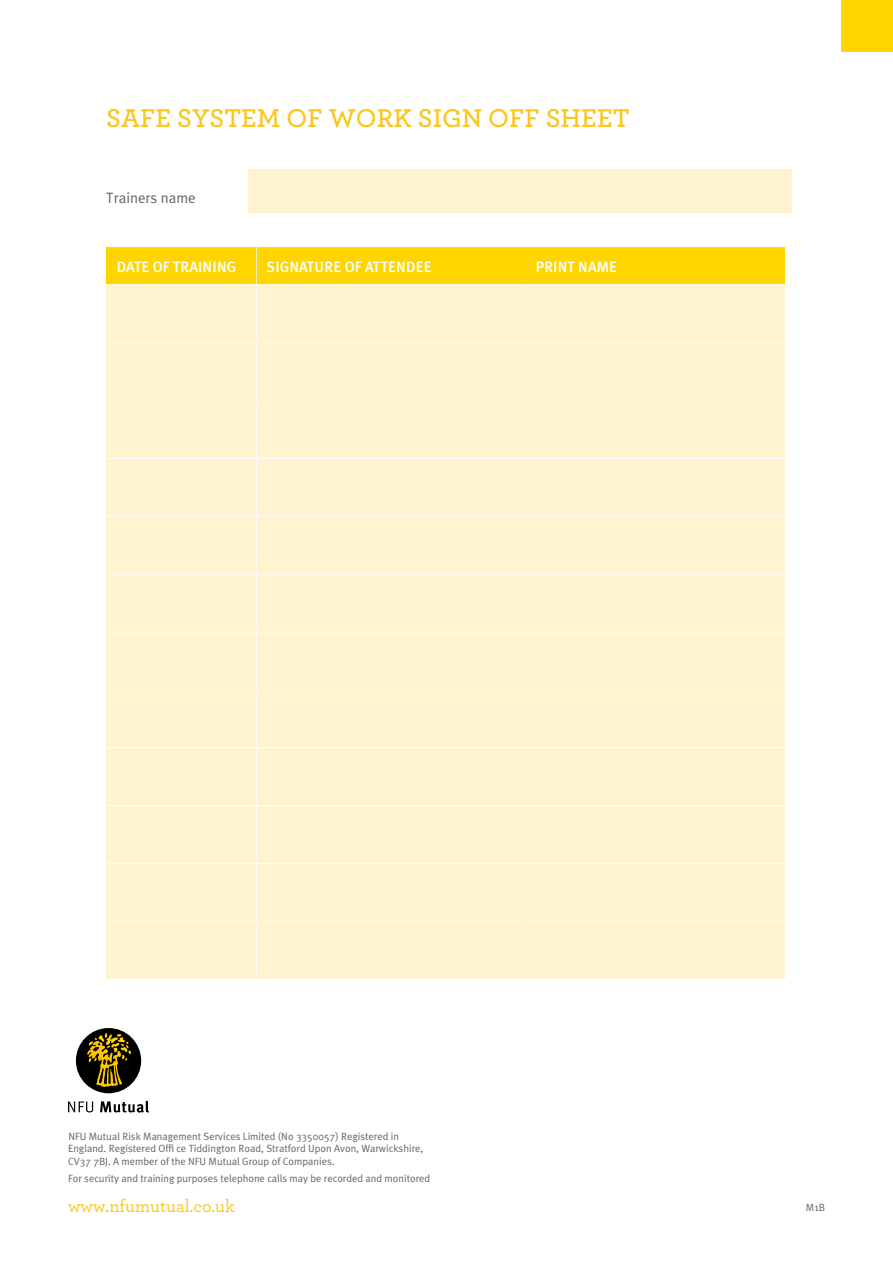
<style>
.page{position:relative;width:893px;height:1263px;background:#fff}
.page>*{position:absolute;margin:0;border:0;box-sizing:border-box;transform-origin:0 0}
.t1{font:600 27px "Archer";color:#fac71a}
.t2{font:500 18px "Archer";color:#fac71a}
.t3{font:500 15px "Meta Plus";color:#fff}
.t4{font:15px "Meta Plus Normal";color:#646363}
.t5{font:10.5px/12.6px "Meta Plus Normal";color:#646363}
</style>
<div class="page">
<div style="left:248px;top:169px;width:543px;height:44px;background:#fff4cf"></div>
<div style="left:525px;top:921px;width:260px;height:57px;background:#fff4cf"></div>
<hr style="left:524px;top:921px;width:2px;height:57px;background:#fff">
<div style="left:256px;top:921px;width:269px;height:57px;background:#fff4cf"></div>
<hr style="left:255px;top:921px;width:2px;height:57px;background:#fff">
<div style="left:106px;top:921px;width:150px;height:57px;background:#fff4cf"></div>
<div style="left:525px;top:863px;width:260px;height:58px;background:#fff4cf"></div>
<hr style="left:524px;top:864px;width:2px;height:56px;background:#fff">
<div style="left:256px;top:863px;width:269px;height:58px;background:#fff4cf"></div>
<hr style="left:255px;top:864px;width:2px;height:56px;background:#fff">
<div style="left:106px;top:863px;width:150px;height:58px;background:#fff4cf"></div>
<hr style="left:106px;top:862px;width:150px;height:2px;background:#fff">
<hr style="left:256px;top:862px;width:269px;height:2px;background:#fff">
<hr style="left:525px;top:862px;width:260px;height:2px;background:#fff">
<div style="left:525px;top:805px;width:260px;height:58px;background:#fff4cf"></div>
<hr style="left:524px;top:806px;width:2px;height:56px;background:#fff">
<div style="left:256px;top:805px;width:269px;height:58px;background:#fff4cf"></div>
<hr style="left:255px;top:806px;width:2px;height:56px;background:#fff">
<div style="left:106px;top:805px;width:150px;height:58px;background:#fff4cf"></div>
<hr style="left:106px;top:804px;width:150px;height:2px;background:#fff">
<hr style="left:256px;top:804px;width:269px;height:2px;background:#fff">
<hr style="left:525px;top:804px;width:260px;height:2px;background:#fff">
<div style="left:525px;top:747px;width:260px;height:58px;background:#fff4cf"></div>
<hr style="left:524px;top:748px;width:2px;height:56px;background:#fff">
<div style="left:256px;top:747px;width:269px;height:58px;background:#fff4cf"></div>
<hr style="left:255px;top:748px;width:2px;height:56px;background:#fff">
<div style="left:106px;top:747px;width:150px;height:58px;background:#fff4cf"></div>
<hr style="left:106px;top:747px;width:150px;height:1px;background:#fff">
<hr style="left:256px;top:747px;width:269px;height:1px;background:#fff">
<hr style="left:525px;top:747px;width:260px;height:1px;background:#fff">
<div style="left:525px;top:689px;width:260px;height:58px;background:#fff4cf"></div>
<hr style="left:524px;top:690px;width:2px;height:57px;background:#fff">
<div style="left:256px;top:689px;width:269px;height:58px;background:#fff4cf"></div>
<hr style="left:255px;top:690px;width:2px;height:57px;background:#fff">
<div style="left:106px;top:689px;width:150px;height:58px;background:#fff4cf"></div>
<hr style="left:106px;top:689px;width:150px;height:1px;background:#fff">
<hr style="left:256px;top:689px;width:269px;height:1px;background:#fff">
<hr style="left:525px;top:689px;width:260px;height:1px;background:#fff">
<div style="left:525px;top:632px;width:260px;height:57px;background:#fff4cf"></div>
<hr style="left:524px;top:632px;width:2px;height:57px;background:#fff">
<div style="left:256px;top:632px;width:269px;height:57px;background:#fff4cf"></div>
<hr style="left:255px;top:632px;width:2px;height:57px;background:#fff">
<div style="left:106px;top:632px;width:150px;height:57px;background:#fff4cf"></div>
<div style="left:525px;top:574px;width:260px;height:58px;background:#fff4cf"></div>
<hr style="left:524px;top:575px;width:2px;height:56px;background:#fff">
<div style="left:256px;top:574px;width:269px;height:58px;background:#fff4cf"></div>
<hr style="left:255px;top:575px;width:2px;height:56px;background:#fff">
<div style="left:106px;top:574px;width:150px;height:58px;background:#fff4cf"></div>
<hr style="left:106px;top:573px;width:150px;height:2px;background:#fff">
<hr style="left:256px;top:573px;width:269px;height:2px;background:#fff">
<hr style="left:525px;top:573px;width:260px;height:2px;background:#fff">
<div style="left:525px;top:516px;width:260px;height:58px;background:#fff4cf"></div>
<hr style="left:524px;top:517px;width:2px;height:56px;background:#fff">
<div style="left:256px;top:516px;width:269px;height:58px;background:#fff4cf"></div>
<hr style="left:255px;top:517px;width:2px;height:56px;background:#fff">
<div style="left:106px;top:516px;width:150px;height:58px;background:#fff4cf"></div>
<hr style="left:106px;top:515px;width:150px;height:2px;background:#fff">
<hr style="left:256px;top:515px;width:269px;height:2px;background:#fff">
<hr style="left:525px;top:515px;width:260px;height:2px;background:#fff">
<div style="left:525px;top:458px;width:260px;height:58px;background:#fff4cf"></div>
<hr style="left:524px;top:459px;width:2px;height:56px;background:#fff">
<div style="left:256px;top:458px;width:269px;height:58px;background:#fff4cf"></div>
<hr style="left:255px;top:459px;width:2px;height:56px;background:#fff">
<div style="left:106px;top:458px;width:150px;height:58px;background:#fff4cf"></div>
<hr style="left:106px;top:458px;width:150px;height:1px;background:#fff">
<hr style="left:256px;top:458px;width:269px;height:1px;background:#fff">
<hr style="left:525px;top:458px;width:260px;height:1px;background:#fff">
<div style="left:525px;top:400px;width:260px;height:58px;background:#fff4cf"></div>
<hr style="left:524px;top:401px;width:2px;height:57px;background:#fff">
<div style="left:256px;top:400px;width:269px;height:58px;background:#fff4cf"></div>
<hr style="left:255px;top:401px;width:2px;height:57px;background:#fff">
<div style="left:106px;top:400px;width:150px;height:58px;background:#fff4cf"></div>
<hr style="left:106px;top:400px;width:150px;height:1px;background:#fff">
<hr style="left:256px;top:400px;width:269px;height:1px;background:#fff">
<hr style="left:525px;top:400px;width:260px;height:1px;background:#fff">
<div style="left:525px;top:343px;width:260px;height:57px;background:#fff4cf"></div>
<hr style="left:524px;top:343px;width:2px;height:57px;background:#fff">
<div style="left:256px;top:343px;width:269px;height:57px;background:#fff4cf"></div>
<hr style="left:255px;top:343px;width:2px;height:57px;background:#fff">
<div style="left:106px;top:343px;width:150px;height:57px;background:#fff4cf"></div>
<div style="left:525px;top:285px;width:260px;height:58px;background:#fff4cf"></div>
<hr style="left:524px;top:286px;width:2px;height:56px;background:#fff">
<div style="left:256px;top:285px;width:269px;height:58px;background:#fff4cf"></div>
<hr style="left:255px;top:286px;width:2px;height:56px;background:#fff">
<div style="left:525px;top:246px;width:260px;height:39px;background:#ffd500"></div>
<hr style="left:524px;top:247px;width:2px;height:37px;background:#fff">
<div style="left:256px;top:246px;width:269px;height:39px;background:#ffd500"></div>
<hr style="left:255px;top:247px;width:2px;height:37px;background:#fff">
<div style="left:106px;top:285px;width:150px;height:58px;background:#fff4cf"></div>
<div style="left:842px;top:0;width:51px;height:51px;background:#ffd500"></div>
<div style="left:106px;top:246px;width:150px;height:39px;background:#ffd500"></div>
<hr style="left:106px;top:246px;width:150px;height:1px;background:#fff">
<hr style="left:256px;top:246px;width:269px;height:1px;background:#fff">
<hr style="left:525px;top:246px;width:260px;height:1px;background:#fff">
<hr style="left:106px;top:284px;width:150px;height:2px;background:#fff">
<hr style="left:256px;top:284px;width:269px;height:2px;background:#fff">
<hr style="left:525px;top:284px;width:260px;height:2px;background:#fff">
<svg style="left:68px;top:1101px;width:25px;height:11px"></svg>
<svg style="left:100px;top:1101px;width:49px;height:12px"></svg>
<div style="left:76px;top:1028px;width:65px;height:65px;background:#000;border-radius:50%"></div>
<svg style="left:87px;top:1033px;width:44px;height:54px"></svg>
<p class="t1" style="left:106px;top:98px;width:525px">SAFE SYSTEM OF WORK SIGN OFF SHEET</p>
<p class="t4" style="left:106px;top:189px;width:91px">Trainers name</p>
<p class="t3" style="left:117px;top:258px;width:121px">DATE OF TRAINING</p>
<p class="t3" style="left:267px;top:258px;width:166px">SIGNATURE OF ATTENDEE</p>
<p class="t3" style="left:536px;top:258px;width:83px">PRINT NAME</p>
<p class="t5" style="left:68px;top:1130px;width:357px">NFU Mutual Risk Management Services Limited (No 3350057) Registered in<br>England. Registered Offi ce Tiddington Road, Stratford Upon Avon, Warwickshire,<br>CV37 7BJ. A member of the NFU Mutual Group of Companies.</p>
<p class="t5" style="left:68px;top:1171px;width:364px">For security and training purposes telephone calls may be recorded and monitored</p>
<h2 class="t2" style="left:68px;top:1193px;width:168px">www.nfumutual.co.uk</h2>
<p class="t5" style="left:806px;top:1201px;width:20px">M1B</p>
</div>
